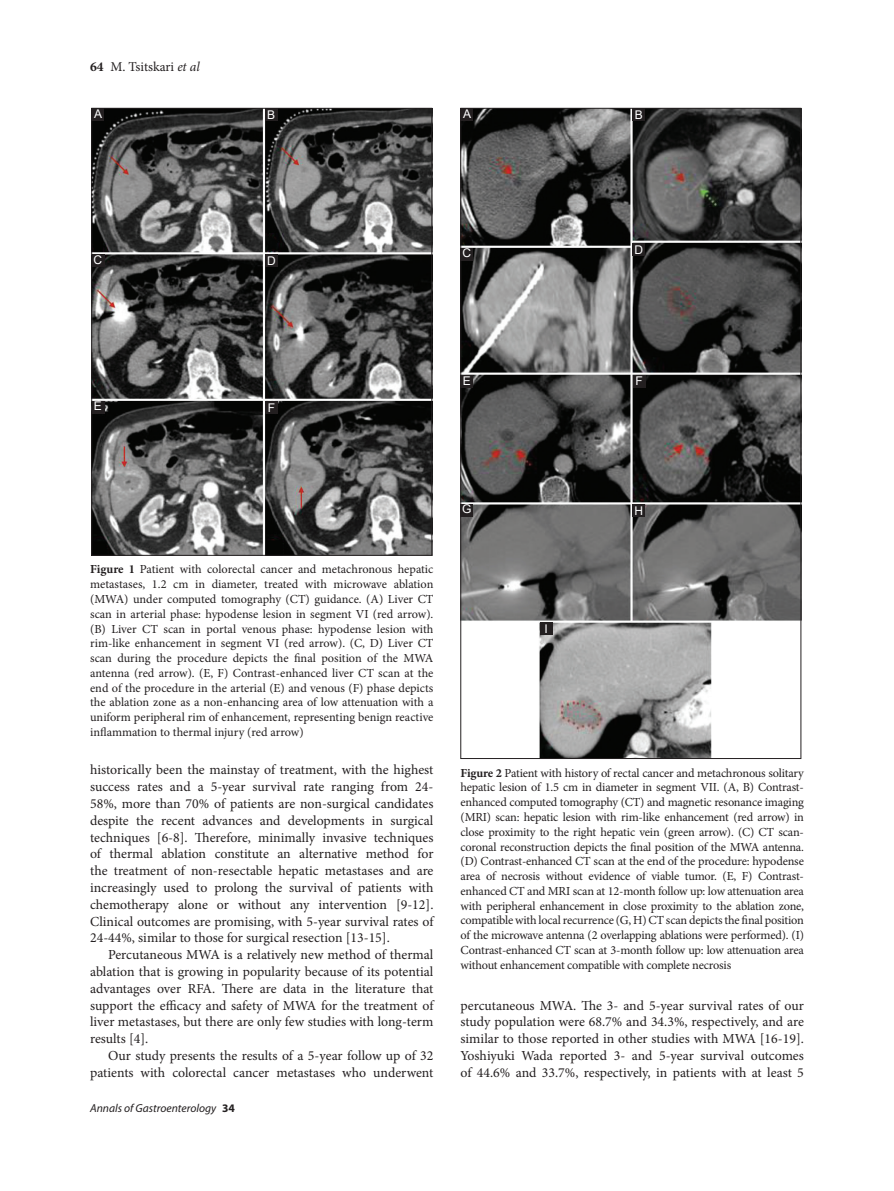
<style>
.page{position:relative;width:894px;height:1191px;background:#fff}
.page>*{position:absolute;margin:0;border:0;box-sizing:border-box;transform-origin:0 0}
.TX{font:13.8px/16.8px "Minion Pro";color:#231f20;text-align:justify}
.t1{font:13.5px "Minion Pro";color:#231f20}
.FGC{font:12.3px/14.7px "Minion Pro";letter-spacing:-.01em;color:#231f20;text-align:justify}
.LABEL{font:12px "Arial";color:#fff}
.t2{font:italic 11.55px "Myriad Pro";color:#231f20}
.s1{font-weight:700}
.s2{font-style:italic}
.s3{font-weight:700;font-style:normal}
</style>
<div class="page">
<img style="left:462px;top:110px;width:336px;height:646px">
<div style="left:632px;top:243px;width:13px;height:12px;background:#231f20"></div>
<div style="left:632px;top:504px;width:13px;height:13px;background:#231f20"></div>
<div style="left:539px;top:622px;width:13px;height:13px;background:#231f20"></div>
<div style="left:460px;top:248px;width:13px;height:12px;background:#231f20"></div>
<div style="left:460px;top:504px;width:13px;height:13px;background:#231f20"></div>
<div style="left:632px;top:108px;width:12px;height:13px;background:#231f20"></div>
<div style="left:632px;top:374px;width:13px;height:13px;background:#231f20"></div>
<div style="left:460px;top:108px;width:13px;height:13px;background:#231f20"></div>
<div style="left:460px;top:375px;width:13px;height:12px;background:#231f20"></div>
<img style="left:93px;top:110px;width:337px;height:443px">
<div style="left:265px;top:254px;width:13px;height:13px;background:#231f20"></div>
<div style="left:92px;top:254px;width:12px;height:13px;background:#231f20"></div>
<div style="left:265px;top:108px;width:12px;height:13px;background:#231f20"></div>
<div style="left:265px;top:401px;width:13px;height:12px;background:#231f20"></div>
<div style="left:91px;top:108px;width:13px;height:13px;background:#231f20"></div>
<div style="left:92px;top:400px;width:12px;height:13px;background:#231f20"></div>
<p class="t1" style="left:90px;top:57px;width:111px"><span class="s1">64</span> M. Tsitskari <span class="s2">et al</span></p>
<p class="LABEL" style="left:94px;top:105px;width:10px">A</p>
<p class="LABEL" style="left:267px;top:106px;width:10px">B</p>
<p class="LABEL" style="left:463px;top:105px;width:10px">A</p>
<p class="LABEL" style="left:634px;top:106px;width:10px">B</p>
<p class="LABEL" style="left:94px;top:251px;width:10px">C</p>
<p class="LABEL" style="left:267px;top:253px;width:10px">D</p>
<p class="LABEL" style="left:462px;top:245px;width:10px">C</p>
<p class="LABEL" style="left:634px;top:241px;width:10px">D</p>
<p class="LABEL" style="left:94px;top:398px;width:10px">E</p>
<p class="LABEL" style="left:267px;top:399px;width:9px">F</p>
<p class="LABEL" style="left:463px;top:372px;width:10px">E</p>
<p class="LABEL" style="left:635px;top:373px;width:9px">F</p>
<p class="FGC" style="left:90px;top:562px;width:345px"><span class="s1">Figure 1</span> Patient with colorectal cancer and metachronous hepatic metastases, 1.2 cm in diameter, treated with microwave ablation (MWA) under computed tomography (CT) guidance. (A) Liver CT scan in arterial phase: hypodense lesion in segment VI (red arrow). (B) Liver CT scan in portal venous phase: hypodense lesion with rim-like enhancement in segment VI (red arrow). (C, D) Liver CT scan during the procedure depicts the final position of the MWA antenna (red arrow). (E, F) Contrast-enhanced liver CT scan at the end of the procedure in the arterial (E) and venous (F) phase depicts the ablation zone as a non-enhancing area of low attenuation with a uniform peripheral rim of enhancement, representing benign reactive inflammation to thermal injury (red arrow)</p>
<p class="TX" style="left:90px;top:761px;width:345px">historically been the mainstay of treatment, with the highest success rates and a 5-year survival rate ranging from 24- 58%, more than 70% of patients are non-surgical candidates despite the recent advances and developments in surgical techniques [6-8]. Therefore, minimally invasive techniques of thermal ablation constitute an alternative method for the treatment of non-resectable hepatic metastases and are increasingly used to prolong the survival of patients with chemotherapy alone or without any intervention [9-12].<br>Clinical outcomes are promising, with 5-year survival rates of 24-44%, similar to those for surgical resection [13-15].</p>
<p class="TX" style="left:90px;top:946px;width:345px;text-indent:18px">Percutaneous MWA is a relatively new method of thermal ablation that is growing in popularity because of its potential advantages over RFA. There are data in the literature that support the efficacy and safety of MWA for the treatment of liver metastases, but there are only few studies with long-term results [4].</p>
<p class="TX" style="left:90px;top:1047px;width:345px;text-align:right">Our study presents the results of a 5-year follow up of 32 patients with colorectal cancer metastases who underwent</p>
<p class="t2" style="left:90px;top:1101px;width:146px">Annals of Gastroenterology <span class="s3">34</span></p>
<p class="LABEL" style="left:462px;top:500px;width:11px">G</p>
<p class="LABEL" style="left:544px;top:620px;width:5px">I</p>
<p class="LABEL" style="left:634px;top:502px;width:10px">H</p>
<p class="FGC" style="left:460px;top:765px;width:345px"><span class="s1">Figure 2</span> Patient with history of rectal cancer and metachronous solitary hepatic lesion of 1.5 cm in diameter in segment VII. (A, B) Contrast&shy;enhanced computed tomography (CT) and magnetic resonance imaging (MRI) scan: hepatic lesion with rim-like enhancement (red arrow) in close proximity to the right hepatic vein (green arrow). (C) CT scan&shy;coronal reconstruction depicts the final position of the MWA antenna. (D) Contrast-enhanced CT scan at the end of the procedure: hypodense area of necrosis without evidence of viable tumor. (E, F) Contrast&shy;enhanced CT and MRI scan at 12-month follow up: low attenuation area with peripheral enhancement in close proximity to the ablation zone, compatible with local recurrence (G, H) CT scan depicts the final position of the microwave antenna (2 overlapping ablations were performed). (I)<br>Contrast-enhanced CT scan at 3-month follow up: low attenuation area without enhancement compatible with complete necrosis</p>
<p class="TX" style="left:460px;top:996px;width:345px">percutaneous MWA. The 3- and 5-year survival rates of our study population were 68.7% and 34.3%, respectively, and are similar to those reported in other studies with MWA [16-19].<br>Yoshiyuki Wada reported 3- and 5-year survival outcomes of 44.6% and 33.7%, respectively, in patients with at least 5</p>
</div>
